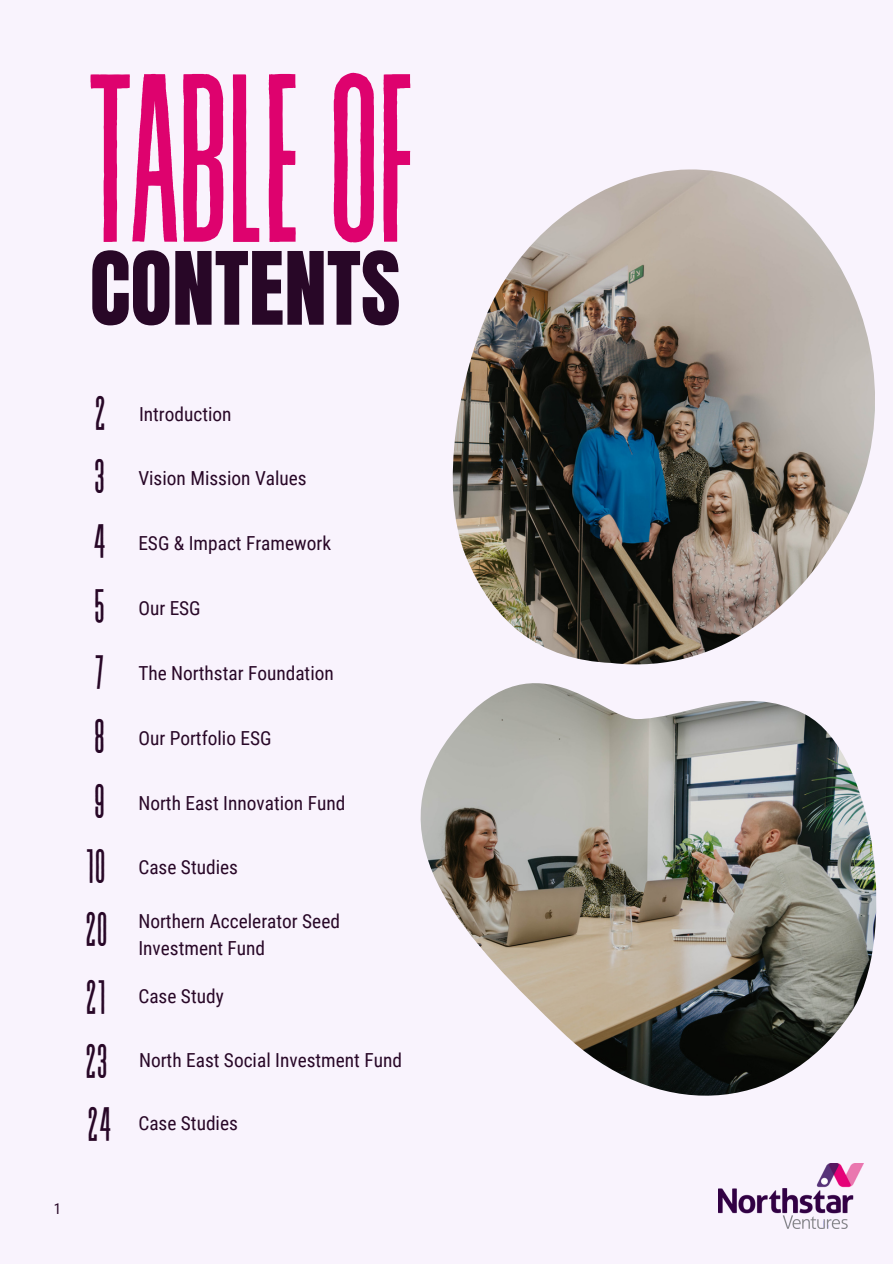
<style>
.page{position:relative;width:893px;height:1264px;background:#fff}
.page>*{position:absolute;margin:0;border:0;box-sizing:border-box;transform-origin:0 0}
.t1{font:238.95px "Revive 80 Tall";letter-spacing:-.03em;color:#de026e}
.t2{font:85.8px "Anton";color:#280727}
.t3{font:48px "Revive 80 Tall";color:#280727}
.t4{font:19.35px/26.5px "Roboto Condensed";color:#280727}
.t5{font:15px "Roboto Condensed";color:#280727}
</style>
<div class="page">
<div style="left:0;top:0;width:892px;height:1263px;background:#f9f3fd"></div>
<img style="left:719px;top:1163px;width:144px;height:65px">
<img style="left:420px;top:683px;width:456px;height:412px">
<img style="left:452px;top:169px;width:423px;height:496px">
<p class="t1" style="left:86px;top:36px;width:334px">TABLEOF</p>
<p class="t2" style="left:90px;top:227px;width:312px">CONTENTS</p>
<p class="t5" style="left:54px;top:1200px;width:9px">1</p>
<p class="t3" style="left:94px;top:389px;width:13px">2</p>
<p class="t3" style="left:94px;top:452px;width:13px">3</p>
<p class="t3" style="left:93px;top:517px;width:15px">4</p>
<p class="t3" style="left:94px;top:582px;width:13px">5</p>
<p class="t3" style="left:94px;top:647px;width:12px">7</p>
<p class="t3" style="left:94px;top:712px;width:13px">8</p>
<p class="t3" style="left:94px;top:777px;width:13px">9</p>
<p class="t3" style="left:86px;top:841px;width:22px">10</p>
<p class="t3" style="left:85px;top:905px;width:24px">20</p>
<p class="t3" style="left:86px;top:973px;width:22px">21</p>
<p class="t3" style="left:85px;top:1036px;width:24px">23</p>
<p class="t3" style="left:87px;top:1099px;width:27px">24</p>
<p class="t4" style="left:139px;top:401px;width:94px">Introduction</p>
<p class="t4" style="left:138px;top:465px;width:170px">Vision Mission Values</p>
<p class="t4" style="left:138px;top:530px;width:194px">ESG &amp; Impact Framework</p>
<p class="t4" style="left:138px;top:595px;width:64px">Our ESG</p>
<p class="t4" style="left:138px;top:660px;width:197px">The Northstar Foundation</p>
<p class="t4" style="left:138px;top:725px;width:135px">Our Portfolio ESG</p>
<p class="t4" style="left:138px;top:789px;width:208px">North East Innovation Fund</p>
<p class="t4" style="left:138px;top:854px;width:101px">Case Studies</p>
<p class="t4" style="left:138px;top:908px;width:203px">Northern Accelerator Seed<br>Investment Fund</p>
<p class="t4" style="left:138px;top:983px;width:87px">Case Study</p>
<p class="t4" style="left:139px;top:1046px;width:264px">North East Social Investment Fund</p>
<p class="t4" style="left:138px;top:1109px;width:101px">Case Studies</p>
</div>
